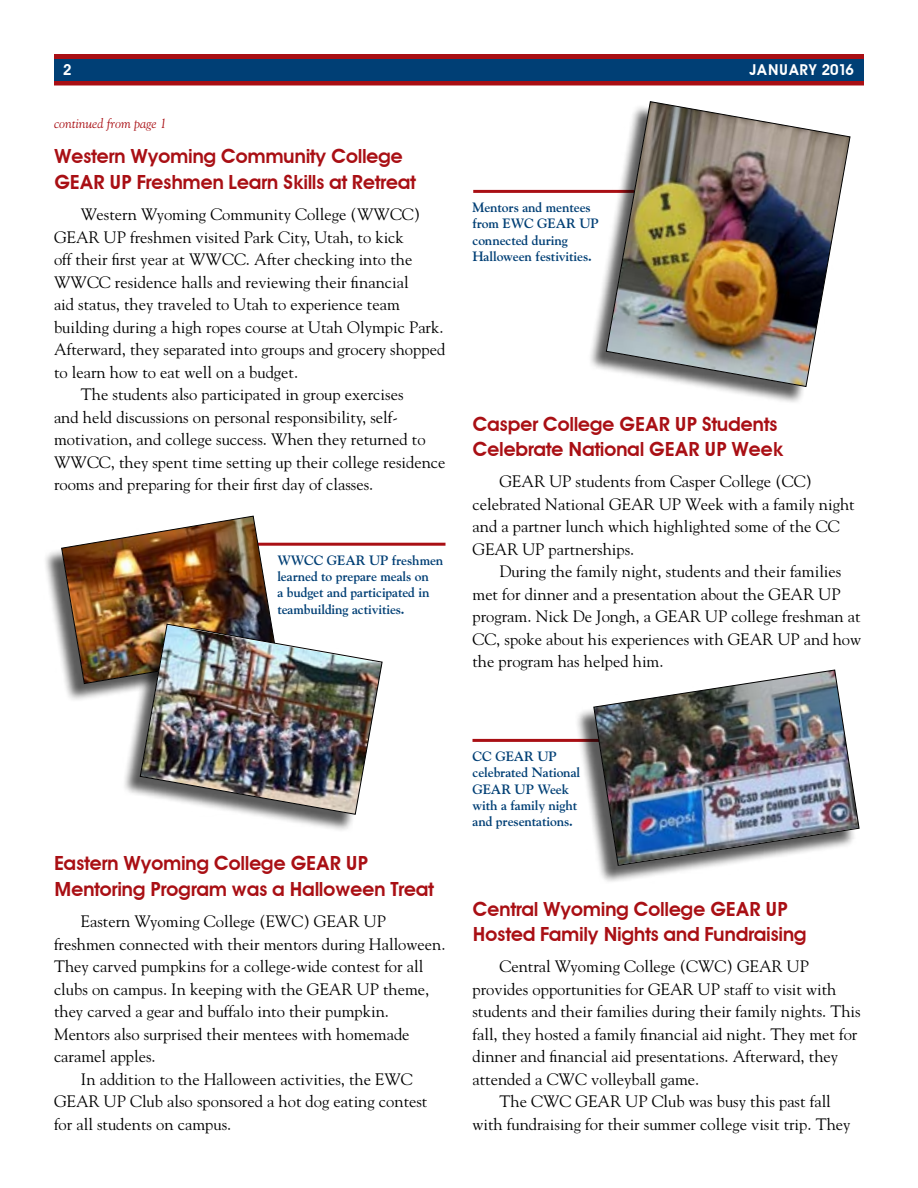
<style>
.page{position:relative;width:918px;height:1188px;background:#fff}
.page>*{position:absolute;margin:0;border:0;box-sizing:border-box;transform-origin:0 0}
.t1{font:600 19.5px/25.2px "Avant Garde";letter-spacing:-.025em;color:#a90f14}
.t2{font:16.5px/22.5px "Goudy";color:#000}
.t3{font:600 15px "Avant Garde";color:#fff}
.t4{font:700 13.5px/16.2px "Goudy";letter-spacing:-.01em;color:#003f75}
.t5{font:italic 13.5px "Goudy";color:#a90f14}
</style>
<div class="page">
<svg style="left:54px;top:54px;width:810px;height:32px;background:#9d1e27"></svg>
<div style="left:54px;top:60px;width:810px;height:21px;background:#003f75"></div>
<hr style="left:238px;top:543px;width:208px;height:3px;background:#a90f14">
<div style="left:43px;top:518px;width:231px;height:185px;background:#000;opacity:.65"></div>
<img style="left:61px;top:515px;width:216px;height:169px">
<div style="left:121px;top:626px;width:258px;height:207px;background:#000;opacity:.65"></div>
<img style="left:139px;top:623px;width:244px;height:192px">
<hr style="left:473px;top:190px;width:273px;height:3px;background:#a90f14">
<div style="left:587px;top:104px;width:261px;height:301px;background:#000;opacity:.65"></div>
<img style="left:605px;top:101px;width:246px;height:287px">
<hr style="left:472px;top:739px;width:134px;height:3px;background:#a90f14">
<div style="left:575px;top:672px;width:282px;height:212px;background:#000;opacity:.65"></div>
<img style="left:593px;top:669px;width:267px;height:197px">
<p class="t3" style="left:63px;top:61px;width:10px">2</p>
<p class="t3" style="left:749px;top:61px;width:106px">JANUARY 2016</p>
<p class="t5" style="left:54px;top:115px;width:114px">continued from page 1</p>
<p class="t1" style="left:54px;top:144px;width:364px">Western Wyoming Community College<br>GEAR UP Freshmen Learn Skills at Retreat</p>
<p class="t2" style="left:81px;top:203px;width:341px">Western Wyoming Community College (WWCC)</p>
<p class="t2" style="left:54px;top:225px;width:351px">GEAR UP freshmen visited Park City, Utah, to kick</p>
<p class="t2" style="left:54px;top:248px;width:360px">off their first year at WWCC. After checking into the</p>
<p class="t2" style="left:54px;top:270px;width:356px">WWCC residence halls and reviewing their financial</p>
<p class="t2" style="left:54px;top:293px;width:347px">aid status, they traveled to Utah to experience team</p>
<p class="t2" style="left:54px;top:315px;width:391px">building during a high ropes course at Utah Olympic Park.</p>
<p class="t2" style="left:54px;top:338px;width:393px">Afterward, they separated into groups and grocery shopped</p>
<p class="t2" style="left:54px;top:360px;width:246px">to learn how to eat well on a budget.</p>
<p class="t2" style="left:81px;top:383px;width:324px">The students also participated in group exercises</p>
<p class="t2" style="left:54px;top:405px;width:345px">and held discussions on personal responsibility, self-</p>
<p class="t2" style="left:54px;top:428px;width:373px">motivation, and college success. When they returned to</p>
<p class="t2" style="left:54px;top:450px;width:393px">WWCC, they spent time setting up their college residence</p>
<p class="t2" style="left:54px;top:473px;width:321px">rooms and preparing for their first day of classes.</p>
<p class="t4" style="left:277px;top:552px;width:168px">WWCC GEAR UP freshmen learned to prepare meals on<br>a budget and participated in teambuilding activities.</p>
<p class="t4" style="left:472px;top:199px;width:128px">Mentors and mentees from EWC GEAR UP connected during<br>Halloween festivities.</p>
<p class="t1" style="left:472px;top:411px;width:313px">Casper College GEAR UP Students<br>Celebrate National GEAR UP Week</p>
<p class="t2" style="left:472px;top:470px;width:384px;text-indent:27px">GEAR UP students from Casper College (CC) celebrated National GEAR UP Week with a family night and a partner lunch which highlighted some of the CC GEAR UP partnerships.</p>
<p class="t2" style="left:472px;top:560px;width:390px;text-indent:27px">During the family night, students and their families met for dinner and a presentation about the GEAR UP program. Nick De Jongh, a GEAR UP college freshman at CC, spoke about his experiences with GEAR UP and how the program has helped him.</p>
<p class="t1" style="left:54px;top:851px;width:382px">Eastern Wyoming College GEAR UP<br>Mentoring Program was a Halloween Treat</p>
<p class="t2" style="left:81px;top:910px;width:306px">Eastern Wyoming College (EWC) GEAR UP</p>
<p class="t2" style="left:54px;top:932px;width:393px">freshmen connected with their mentors during Halloween.</p>
<p class="t2" style="left:54px;top:955px;width:371px">They carved pumpkins for a college-wide contest for all</p>
<p class="t2" style="left:54px;top:977px;width:377px">clubs on campus. In keeping with the GEAR UP theme,</p>
<p class="t2" style="left:54px;top:1000px;width:336px">they carved a gear and buffalo into their pumpkin.</p>
<p class="t2" style="left:54px;top:1022px;width:357px">Mentors also surprised their mentees with homemade</p>
<p class="t2" style="left:54px;top:1045px;width:103px">caramel apples.</p>
<p class="t2" style="left:81px;top:1067px;width:333px">In addition to the Halloween activities, the EWC</p>
<p class="t2" style="left:54px;top:1090px;width:375px">GEAR UP Club also sponsored a hot dog eating contest</p>
<p class="t2" style="left:54px;top:1112px;width:179px">for all students on campus.</p>
<p class="t4" style="left:472px;top:748px;width:109px">CC GEAR UP celebrated National<br>GEAR UP Week with a family night and presentations.</p>
<p class="t1" style="left:472px;top:896px;width:336px">Central Wyoming College GEAR UP<br>Hosted Family Nights and Fundraising</p>
<p class="t2" style="left:499px;top:955px;width:311px">Central Wyoming College (CWC) GEAR UP</p>
<p class="t2" style="left:472px;top:977px;width:365px">provides opportunities for GEAR UP staff to visit with</p>
<p class="t2" style="left:472px;top:1000px;width:390px">students and their families during their family nights. This</p>
<p class="t2" style="left:472px;top:1023px;width:386px">fall, they hosted a family financial aid night. They met for</p>
<p class="t2" style="left:472px;top:1045px;width:367px">dinner and financial aid presentations. Afterward, they</p>
<p class="t2" style="left:472px;top:1068px;width:228px">attended a CWC volleyball game.</p>
<p class="t2" style="left:499px;top:1090px;width:333px">The CWC GEAR UP Club was busy this past fall</p>
<p class="t2" style="left:472px;top:1113px;width:380px">with fundraising for their summer college visit trip. They</p>
</div>
